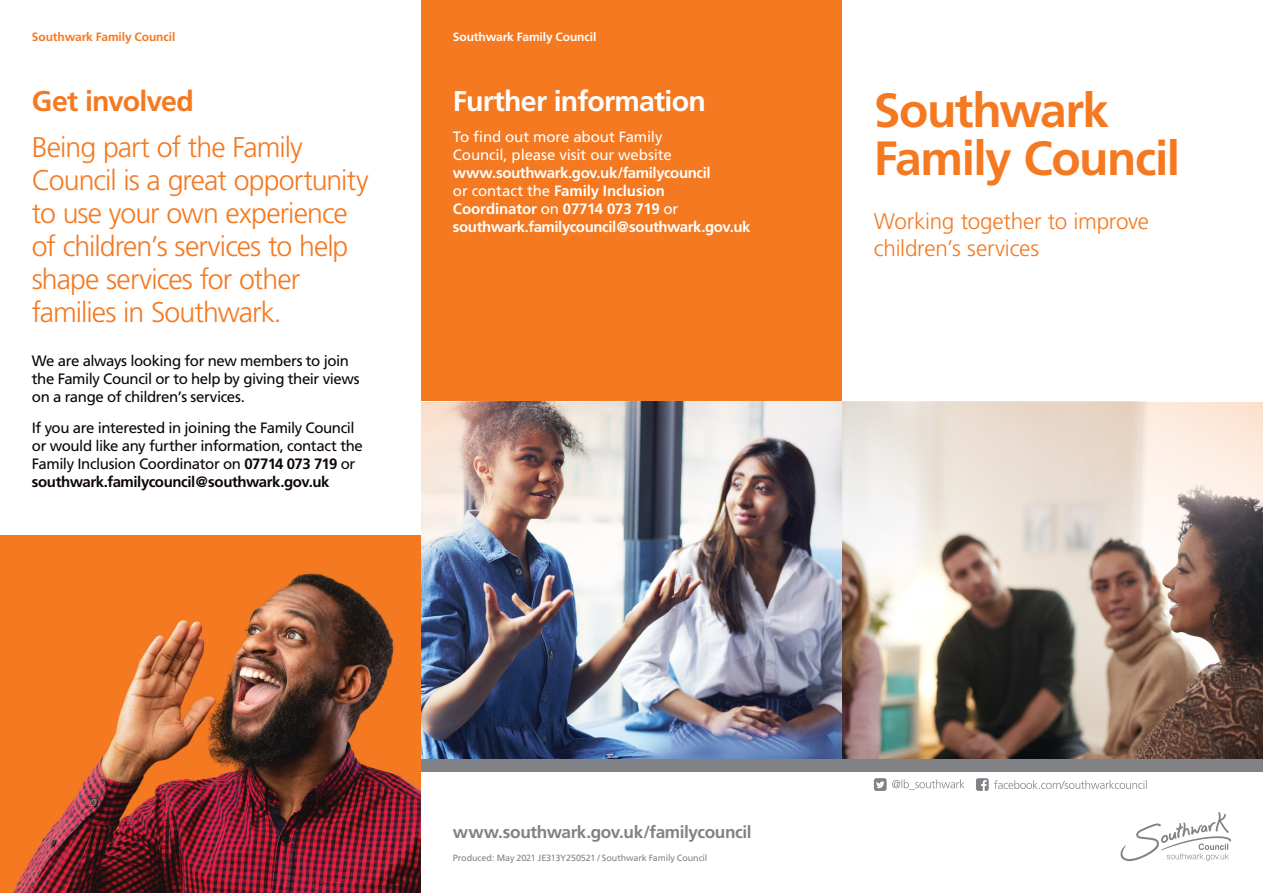
<style>
.page{position:relative;width:1263px;height:893px;background:#fff}
.page>*{position:absolute;margin:0;border:0;box-sizing:border-box;transform-origin:0 0}
.t1{font:700 48px/48px "Frutiger";letter-spacing:-.03em;color:#f47921}
.A_Heading{font:300 28.5px/33px "Frutiger";letter-spacing:-.035em;color:#f47921}
.A_Heading-2{font:700 28.5px "Frutiger";letter-spacing:-.025em;color:#fff}
.A_Heading-3{font:700 28.5px "Frutiger";letter-spacing:-.03em;color:#f47921}
.t2{font:300 22.5px/27px "Frutiger";letter-spacing:-.01em;color:#f47921}
.Body{font:700 17.25px "Frutiger";letter-spacing:-.025em;color:#808285}
.Body-2{font:15px/18px "Frutiger";letter-spacing:-.03em;color:#0e0607}
.Body-3{font:700 15px/18px "Frutiger";letter-spacing:-.025em;color:#fff}
.t3{font:700 12px "Frutiger";letter-spacing:-.01em;color:#f47921}
.t4{font:700 12px "Frutiger";letter-spacing:-.01em;color:#fff}
.Body-4{font:9px "Frutiger";letter-spacing:-.01em;color:#808285}
.s1{font-weight:700}
.s2{font-weight:400}
</style>
<div class="page">
<div style="left:421px;top:0;width:421px;height:759px;background:#f47921"></div>
<img style="left:0;top:536px;width:421px;height:357px">
<img style="left:842px;top:402px;width:421px;height:357px">
<img style="left:421px;top:402px;width:421px;height:357px">
<div style="left:421px;top:759px;width:842px;height:13px;background:#808285"></div>
<svg style="left:1120px;top:812px;width:111px;height:49px"></svg>
<svg style="left:874px;top:778px;width:91px;height:13px"></svg>
<svg style="left:976px;top:778px;width:171px;height:13px"></svg>
<p class="t3" style="left:32px;top:30px;width:145px">Southwark Family Council</p>
<p class="t4" style="left:453px;top:30px;width:145px">Southwark Family Council</p>
<p class="A_Heading-3" style="left:32px;top:85px;width:164px">Get involved</p>
<p class="A_Heading" style="left:32px;top:131px;width:338px">Being part of the Family<br>Council is a great opportunity to use your own experience of children’s services to help shape services for other families in Southwark.</p>
<p class="Body-2" style="left:32px;top:351px;width:329px">We are always looking for new members to join the Family Council or to help by giving their views on a range of children’s services.</p>
<p class="Body-2" style="left:32px;top:418px;width:332px">If you are interested in joining the Family Council or would like any further information, contact the Family Inclusion Coordinator on <span class="s1">07714 073 719</span> or <span class="s1">southwark.familycouncil@southwark.gov.uk</span></p>
<p class="A_Heading-2" style="left:453px;top:85px;width:254px">Further information</p>
<p class="Body-3" style="left:453px;top:128px;width:299px"><span class="s2">To find out more about Family<br>Council, please visit our website </span>www.southwark.gov.uk/familycouncil<br><span class="s2">or contact the</span> Family Inclusion Coordinator <span class="s2">on</span> 07714 073 719 <span class="s2">or </span>southwark.familycouncil@southwark.gov.uk</p>
<p class="t1" style="left:874px;top:86px;width:308px">Southwark<br>Family Council</p>
<p class="t2" style="left:874px;top:208px;width:277px">Working together to improve children’s services</p>
<p class="Body" style="left:453px;top:821px;width:300px">www.southwark.gov.uk/familycouncil</p>
<p class="Body-4" style="left:453px;top:853px;width:256px">Produced: May 2021 JE313Y250521 / Southwark Family Council</p>
</div>
